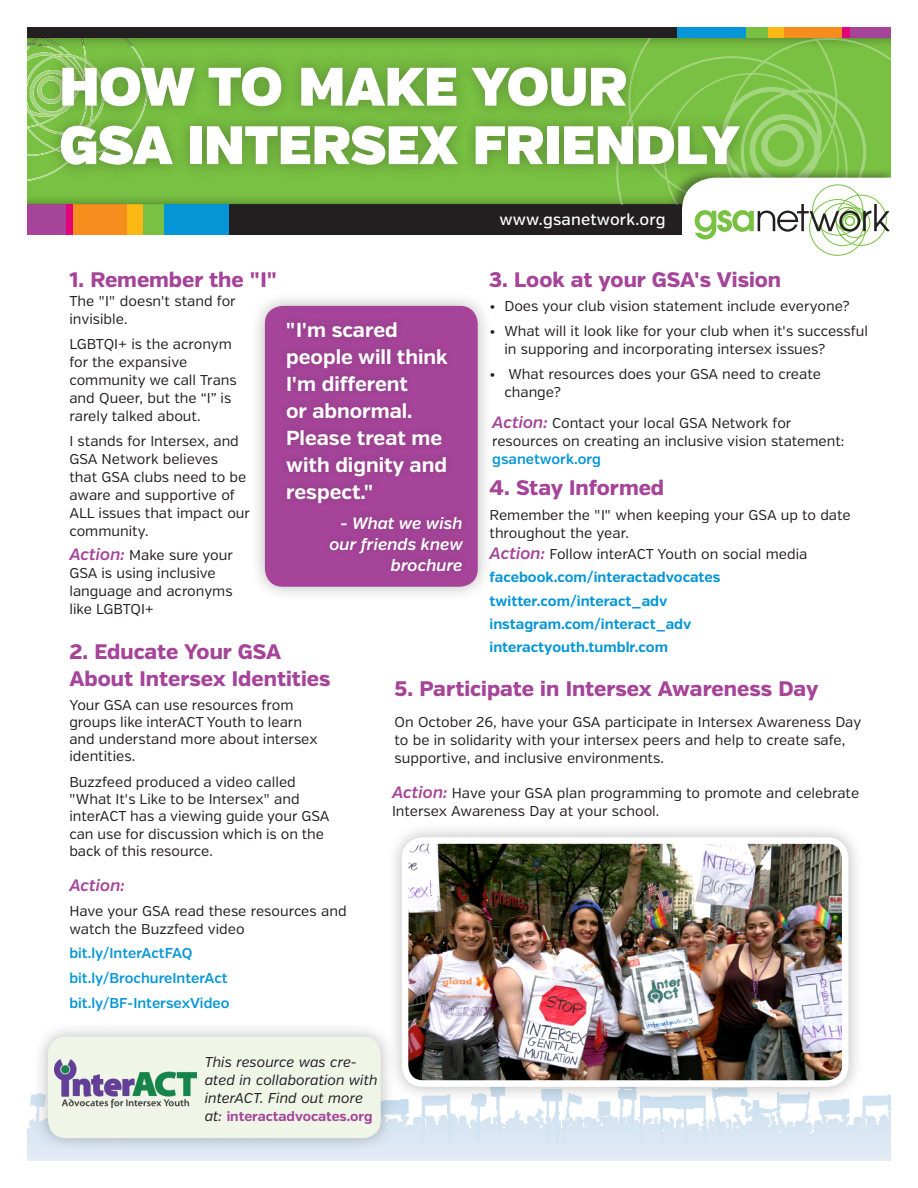
<style>
.page{position:relative;width:918px;height:1188px;background:#fff}
.page>*{position:absolute;margin:0;border:0;box-sizing:border-box;transform-origin:0 0}
.Resource_Title{font:54px/58.5px "Verb Ultra";letter-spacing:-.005em;color:#fff}
.Subhead-Purple{font:800 21px/27px "Verb";color:#a54499}
.Pull_Quote{font:700 20.25px/27px "Verb";color:#fff}
.Pull_Quote-2{font:italic 600 16.5px/21px "Verb";color:#fff;text-align:right}
.Paragraph{font:italic 600 16.5px "Verb";color:#a54499}
.t1{font:500 16.05px "Verb";letter-spacing:.01em;color:#fff}
.Paragraph-2{font:14.25px/18px "Verb";color:#231f20}
.Subhead-Purple-2{font:14.25px/17.1px "Verb";color:#231f20}
.Paragraph-3{font:700 14.25px "Verb";color:#0696d7}
.Paragraph-4{font:600 14.25px "Verb";color:#0696d7}
.Subhead-Purple-3{font:italic 14.25px/18px "Verb";color:#231f20}
.Subhead-Purple-4{font:700 13.5px "Verb";color:#a54499}
.s1{font-weight:700;font-style:normal}
.s2{font-weight:600;font-style:italic;font-size:16.5px;color:#a54499}
.s3{font-weight:600;color:#0696d7}
.s4{font-weight:400;font-style:italic;font-size:14.25px;color:#231f20}
</style>
<div class="page">
<img style="left:27px;top:1093px;width:864px;height:68px">
<div style="left:229px;top:198px;width:485px;height:37px;background:#231f20"></div>
<div style="left:163px;top:198px;width:66px;height:37px;background:#0696d7"></div>
<div style="left:27px;top:198px;width:40px;height:37px;background:#a54499"></div>
<div style="left:66px;top:198px;width:9px;height:37px;background:#e40278"></div>
<div style="left:142px;top:198px;width:21px;height:37px;background:#79c142"></div>
<div style="left:74px;top:198px;width:57px;height:37px;background:#f68e1e"></div>
<div style="left:128px;top:198px;width:15px;height:37px;background:#fcb814"></div>
<div style="left:27px;top:28px;width:662px;height:18px;background:#231f20"></div>
<div style="left:677px;top:28px;width:70px;height:18px;background:#0696d7"></div>
<div style="left:848px;top:28px;width:43px;height:18px;background:#a54499"></div>
<div style="left:841px;top:28px;width:9px;height:18px;background:#e40278"></div>
<div style="left:747px;top:28px;width:22px;height:18px;background:#79c142"></div>
<div style="left:781px;top:28px;width:61px;height:18px;background:#f68e1e"></div>
<div style="left:768px;top:28px;width:16px;height:18px;background:#fcb814"></div>
<div style="left:0;top:35px;width:918px;height:170px;background:#231f20;opacity:.5"></div>
<div style="left:891px;top:0;width:27px;height:247px;background:#fff"></div>
<div style="left:0;top:0;width:27px;height:247px;background:#fff"></div>
<svg style="left:616px;top:39px;width:275px;height:210px"></svg>
<div style="left:249px;top:291px;width:244px;height:311px;background:#231f20;opacity:.3"></div>
<div style="left:265px;top:306px;width:213px;height:281px;background:#a54499;border-radius:18px"></div>
<div style="left:46px;top:53px;width:707px;height:126px;background:#231f20;opacity:.3"></div>
<div style="left:386px;top:822px;width:478px;height:280px;background:#231f20;opacity:.3"></div>
<img style="left:405px;top:841px;width:440px;height:243px">
<div style="left:402px;top:837px;width:447px;height:250px;border:7px solid #fff;border-radius:18px"></div>
<div style="left:32px;top:1021px;width:364px;height:133px;background:#231f20;opacity:.3"></div>
<div style="left:48px;top:1037px;width:333px;height:101px;background:#eff6e8;border-radius:18px"></div>
<img style="left:54px;top:1059px;width:143px;height:49px">
<p class="Resource_Title" style="left:59px;top:59px;width:682px">HOW TO MAKE YOUR<br>GSA INTERSEX FRIENDLY</p>
<p class="t1" style="left:499px;top:210px;width:168px">www.gsanetwork.org</p>
<p class="Subhead-Purple" style="left:69px;top:266px;width:210px">1. Remember the "I"</p>
<p class="Subhead-Purple" style="left:489px;top:266px;width:293px">3. Look at your GSA's Vision</p>
<p class="Subhead-Purple-2" style="left:489px;top:298px;width:362px">• Does your club vision statement include everyone?</p>
<p class="Subhead-Purple-2" style="left:504px;top:322px;width:365px;line-height:18px;text-indent:-15px">• What will it look like for your club when it's successful in supporing and incorporating intersex issues?</p>
<p class="Subhead-Purple-2" style="left:504px;top:365px;width:318px;line-height:18px;text-indent:-15px">• What resources does your GSA need to create change?</p>
<p class="Paragraph-2" style="left:69px;top:293px;width:168px">The "I" doesn't stand for invisible.</p>
<p class="Paragraph-2" style="left:69px;top:335px;width:169px">LGBTQI+ is the acronym for the expansive community we call Trans and Queer, but the “I” is rarely talked about.</p>
<p class="Paragraph-2" style="left:69px;top:432px;width:182px">I stands for Intersex, and<br>GSA Network believes<br>that GSA clubs need to be aware and supportive of<br>ALL issues that impact our community.</p>
<p class="Pull_Quote" style="left:286px;top:316px;width:163px">"I'm scared people will think<br>I'm different<br>or abnormal.<br>Please treat me with dignity and respect."</p>
<p class="Pull_Quote-2" style="left:329px;top:513px;width:135px"><span class="s1">-</span> What we wish our friends knew brochure</p>
<p class="Paragraph-2" style="left:492px;top:415px;width:354px"><span class="s2">Action:</span> Contact your local GSA Network for resources on creating an inclusive vision statement: <span class="s3">gsanetwork.org</span></p>
<p class="Subhead-Purple" style="left:490px;top:475px;width:176px">4. Stay Informed</p>
<p class="Paragraph-2" style="left:490px;top:506px;width:363px">Remember the "I" when keeping your GSA up to date throughout the year.</p>
<p class="Paragraph-2" style="left:490px;top:545px;width:319px"><span class="s2">Action:</span> Follow interACT Youth on social media</p>
<p class="Paragraph-3" style="left:490px;top:569px;width:232px">facebook.com/interactadvocates</p>
<p class="Paragraph-3" style="left:490px;top:592px;width:179px">twitter.com/interact_adv</p>
<p class="Paragraph-3" style="left:490px;top:615px;width:203px">instagram.com/interact_adv</p>
<p class="Paragraph-3" style="left:490px;top:639px;width:180px">interactyouth.tumblr.com</p>
<p class="Paragraph-2" style="left:69px;top:546px;width:165px"><span class="s2">Action:</span> Make sure your<br>GSA is using inclusive language and acronyms like LGBTQI+</p>
<p class="Subhead-Purple" style="left:69px;top:639px;width:263px">2. Educate Your GSA<br>About Intersex Identities</p>
<p class="Subhead-Purple-2" style="left:69px;top:697px;width:250px">Your GSA can use resources from groups like interACT Youth to learn and understand more about intersex identities.</p>
<p class="Subhead-Purple-2" style="left:69px;top:774px;width:262px">Buzzfeed produced a video called "What It's Like to be Intersex" and interACT has a viewing guide your GSA can use for discussion which is on the back of this resource.</p>
<p class="Subhead-Purple" style="left:395px;top:675px;width:425px">5. Participate in Intersex Awareness Day</p>
<p class="Subhead-Purple-2" style="left:395px;top:713px;width:468px;line-height:18px">On October 26, have your GSA participate in Intersex Awareness Day to be in solidarity with your intersex peers and help to create safe, supportive, and inclusive environments.</p>
<p class="Paragraph-2" style="left:392px;top:785px;width:469px"><span class="s2">Action:</span> Have your GSA plan programming to promote and celebrate<br>Intersex Awareness Day at your school.</p>
<p class="Paragraph" style="left:69px;top:875px;width:57px">Action:</p>
<p class="Paragraph-2" style="left:69px;top:902px;width:279px">Have your GSA read these resources and watch the Buzzfeed video</p>
<p class="Paragraph-4" style="left:69px;top:945px;width:125px">bit.ly/InterActFAQ</p>
<p class="Paragraph-4" style="left:69px;top:970px;width:160px">bit.ly/BrochureInterAct</p>
<p class="Paragraph-4" style="left:69px;top:994px;width:162px">bit.ly/BF-IntersexVideo</p>
<p class="Subhead-Purple-3" style="left:205px;top:1053px;width:174px">This resource was cre&shy;ated in collaboration with interACT. Find out more</p>
<p class="Subhead-Purple-4" style="left:205px;top:1108px;width:169px"><span class="s4">at:</span> interactadvocates.org</p>
</div>
